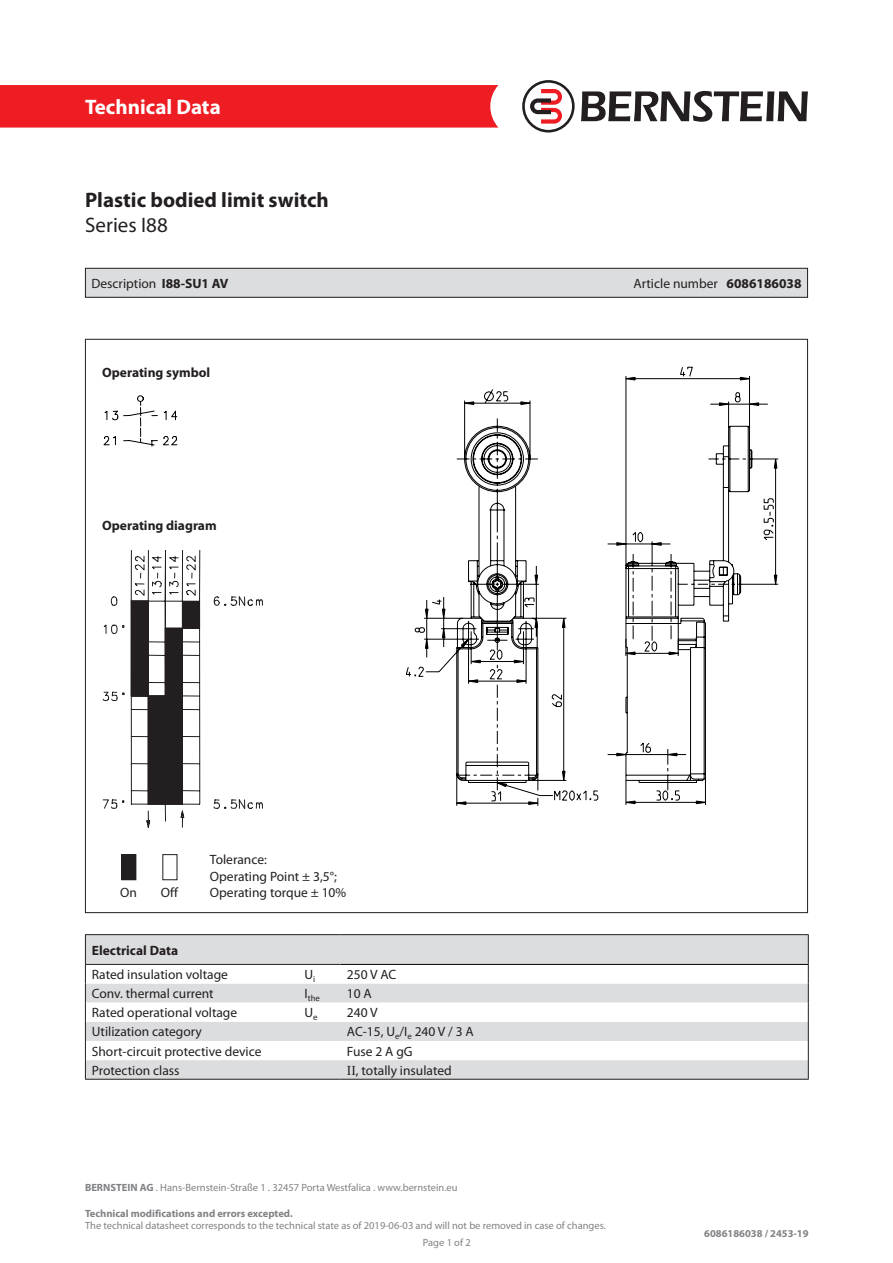
<style>
.page{position:relative;width:893px;height:1263px;background:#fff}
.page>*{position:absolute;margin:0;border:0;box-sizing:border-box;transform-origin:0 0}
.t1{font:700 21px "Myriad Pro";color:#231f20}
.t2{font:700 21px "Myriad Pro";color:#fff}
.t3{font:21px "Myriad Pro";color:#231f20}
.t4{font:13.5px "Myriad Pro";color:#231f20}
.t5{font:700 13.5px "Myriad Pro";color:#231f20}
.t6{font:10.5px/16.8px "Myriad Pro";color:#808285}
.t7{font:700 10.5px "Myriad Pro";color:#808285}
.t8{font:8.7px "Myriad Pro";color:#231f20}
.s1{font-weight:700}
.s2{font-family:"Times New Roman"}
</style>
<div class="page">
<div style="left:0;top:85px;width:498px;height:43px;background:#ee1d23"></div>
<svg style="left:581px;top:91px;width:227px;height:31px"></svg>
<svg style="left:522px;top:80px;width:53px;height:53px"></svg>
<svg style="left:104px;top:395px;width:73px;height:51px"></svg>
<div style="left:122px;top:855px;width:14px;height:25px;background:#231f20"></div>
<div style="left:121px;top:854px;width:15px;height:26px;border:1px solid #231f20"></div>
<div style="left:162px;top:854px;width:15px;height:26px;border:1px solid #231f20"></div>
<svg style="left:103px;top:550px;width:160px;height:278px"></svg>
<div style="left:182px;top:601px;width:18px;height:27px;background:#231f20"></div>
<div style="left:165px;top:628px;width:17px;height:176px;background:#231f20"></div>
<div style="left:148px;top:696px;width:18px;height:108px;background:#231f20"></div>
<div style="left:131px;top:601px;width:17px;height:95px;background:#231f20"></div>
<svg style="left:415px;top:367px;width:362px;height:438px"></svg>
<hr style="left:85px;top:1079px;width:213px;height:1px;background:#231f20">
<hr style="left:298px;top:1079px;width:43px;height:1px;background:#231f20">
<hr style="left:341px;top:1079px;width:468px;height:1px;background:#231f20">
<hr style="left:85px;top:934px;width:213px;height:1px;background:#231f20">
<hr style="left:298px;top:934px;width:43px;height:1px;background:#231f20">
<hr style="left:341px;top:934px;width:468px;height:1px;background:#231f20">
<svg style="left:85px;top:935px;width:724px;height:144px"></svg>
<div style="left:85px;top:268px;width:722px;height:29px;background:#dcdddf"></div>
<div style="left:85px;top:268px;width:723px;height:30px;border:1px solid #231f20"></div>
<h1 class="t2" style="left:85px;top:93px;width:137px">Technical Data</h1>
<p class="t1" style="left:85px;top:186px;width:245px">Plastic bodied limit switch</p>
<p class="t3" style="left:85px;top:212px;width:84px">Series I88</p>
<p class="t4" style="left:91px;top:275px;width:139px">Description <span class="s1">I88-SU1 AV</span></p>
<p class="t4" style="left:633px;top:275px;width:170px">Article number <span class="s1">6086186038</span></p>
<p class="t5" style="left:102px;top:364px;width:110px">Operating symbol</p>
<p class="t5" style="left:102px;top:517px;width:116px">Operating diagram</p>
<p class="t4" style="left:210px;top:851px;width:58px">Tolerance:</p>
<p class="t4" style="left:210px;top:868px;width:128px">Operating Point ± 3,5°;</p>
<p class="t4" style="left:120px;top:884px;width:18px">On</p>
<p class="t4" style="left:161px;top:884px;width:19px">Off</p>
<p class="t4" style="left:210px;top:884px;width:138px">Operating torque ± 10%</p>
<p class="t5" style="left:92px;top:941px;width:88px">Electrical Data</p>
<p class="t4" style="left:92px;top:966px;width:138px">Rated insulation voltage</p>
<p class="t4" style="left:304px;top:966px;width:12px">U<sub>i</sub></p>
<p class="t4" style="left:347px;top:966px;width:51px">250 V AC</p>
<p class="t4" style="left:92px;top:985px;width:123px">Conv. thermal current</p>
<p class="t8" style="left:304px;top:992px;width:17px"><sup>I</sup>the</p>
<p class="t4" style="left:347px;top:985px;width:26px">10 A</p>
<p class="t4" style="left:92px;top:1004px;width:147px">Rated operational voltage</p>
<p class="t4" style="left:304px;top:1004px;width:15px">U<sub>e</sub></p>
<p class="t4" style="left:347px;top:1004px;width:32px">240 V</p>
<p class="t4" style="left:92px;top:1023px;width:112px">Utilization category</p>
<p class="t4" style="left:347px;top:1023px;width:128px">AC-15, U<sub>e</sub>/I<sub>e</sub> 240 V / 3 A</p>
<p class="t4" style="left:92px;top:1043px;width:171px">Short-circuit protective device</p>
<p class="t4" style="left:347px;top:1043px;width:67px">Fuse 2 A gG</p>
<p class="t4" style="left:92px;top:1062px;width:89px">Protection class</p>
<p class="t4" style="left:347px;top:1062px;width:106px"><span class="s2">II</span>, totally insulated</p>
<p class="t6" style="left:85px;top:1179px;width:374px"><span class="s1">BERNSTEIN AG</span> . Hans-Bernstein-Straße 1 . 32457 Porta Westfalica . www.bernstein.eu</p>
<p class="t7" style="left:85px;top:1206px;width:209px">Technical modifications and errors excepted.</p>
<p class="t6" style="left:423px;top:1217px;width:184px;text-indent:-338px">The technical datasheet corresponds to the technical state as of 2019-06-03 and will not be removed in case of changes.<br>Page 1 of 2</p>
<p class="t7" style="left:704px;top:1227px;width:106px">6086186038 / 2453-19</p>
</div>
